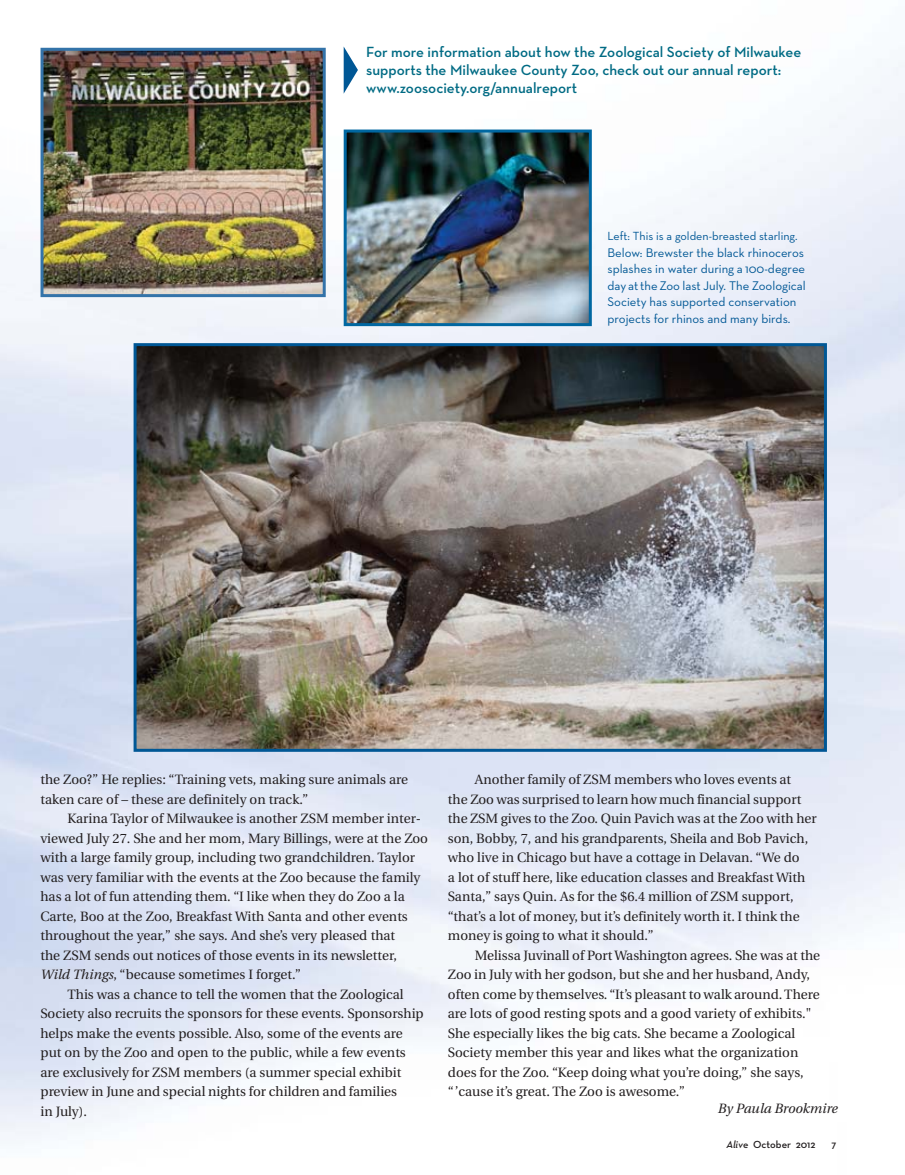
<style>
.page{position:relative;width:905px;height:1175px;background:#fff}
.page>*{position:absolute;margin:0;border:0;box-sizing:border-box;transform-origin:0 0}
.t1{font:600 15px/18px "Neutra Text";color:#006b84}
.t2{font:13.5px/19.5px "Utopia";color:#231f20}
.t3{font:italic 13.5px "Utopia";color:#231f20}
.t4{font:12.75px/16.5px "Neutra Text";color:#005795}
.t5{font:12px "Neutra Text";color:#005795}
.t6{font:600 10.5px "Neutra Text";color:#231f20}
.s1{font-style:italic}
</style>
<div class="page">
<img style="left:0;top:46px;width:904px;height:1098px">
<img style="left:0;top:71px;width:40px;height:144px">
<img style="left:138px;top:347px;width:684px;height:401px">
<div style="left:134px;top:343px;width:692px;height:409px;border:3px solid #005795"></div>
<img style="left:44px;top:52px;width:278px;height:241px">
<div style="left:40px;top:48px;width:286px;height:249px;border:3px solid #3373a9"></div>
<img style="left:348px;top:133px;width:239px;height:189px">
<div style="left:344px;top:129px;width:247px;height:197px;border:3px solid #0067a1"></div>
<svg style="left:344px;top:46px;width:14px;height:48px"></svg>
<p class="t1" style="left:366px;top:44px;width:436px">For more information about how the Zoological Society of Milwaukee supports the Milwaukee County Zoo, check out our annual report: www.zoosociety.org/annualreport</p>
<p class="t5" style="left:607px;top:231px;width:191px">Left: This is a golden-breasted starling.</p>
<p class="t4" style="left:607px;top:245px;width:200px">Below: Brewster the black rhinoceros splashes in water during a 100-degree day at the Zoo last July. The Zoological Society has supported conservation projects for rhinos and many birds.</p>
<p class="t2" style="left:40px;top:771px;width:369px">the Zoo?” He replies: “Training vets, making sure animals are taken care of – these are definitely on track.”</p>
<p class="t2" style="left:67px;top:810px;width:355px">Karina Taylor of Milwaukee is another ZSM member inter-</p>
<p class="t2" style="left:40px;top:829px;width:389px">viewed July 27. She and her mom, Mary Billings, were at the Zoo</p>
<p class="t2" style="left:40px;top:849px;width:376px">with a large family group, including two grandchildren. Taylor</p>
<p class="t2" style="left:40px;top:868px;width:381px">was very familiar with the events at the Zoo because the family</p>
<p class="t2" style="left:40px;top:888px;width:366px">has a lot of fun attending them. “I like when they do Zoo a la</p>
<p class="t2" style="left:40px;top:907px;width:369px">Carte, Boo at the Zoo, Breakfast With Santa and other events</p>
<p class="t2" style="left:40px;top:927px;width:356px">throughout the year,” she says. And she’s very pleased that</p>
<p class="t2" style="left:40px;top:946px;width:358px">the ZSM sends out notices of those events in its newsletter,</p>
<p class="t2" style="left:40px;top:966px;width:262px"><span class="s1">Wild Things</span>, “because sometimes I forget.”</p>
<p class="t2" style="left:67px;top:985px;width:338px">This was a chance to tell the women that the Zoological</p>
<p class="t2" style="left:40px;top:1005px;width:385px">Society also recruits the sponsors for these events. Sponsorship</p>
<p class="t2" style="left:40px;top:1024px;width:364px">helps make the events possible. Also, some of the events are</p>
<p class="t2" style="left:40px;top:1044px;width:367px">put on by the Zoo and open to the public, while a few events</p>
<p class="t2" style="left:40px;top:1063px;width:362px">are exclusively for ZSM members (a summer special exhibit</p>
<p class="t2" style="left:40px;top:1083px;width:358px">preview in June and special nights for children and families</p>
<p class="t2" style="left:40px;top:1102px;width:48px">in July).</p>
<p class="t2" style="left:448px;top:771px;width:370px;text-indent:27px">Another family of ZSM members who loves events at<br>the Zoo was surprised to learn how much financial support the ZSM gives to the Zoo. Quin Pavich was at the Zoo with her son, Bobby, 7, and his grandparents, Sheila and Bob Pavich, who live in Chicago but have a cottage in Delavan. “We do<br>a lot of stuff here, like education classes and Breakfast With Santa,” says Quin. As for the $6.4 million of ZSM support, “that’s a lot of money, but it’s definitely worth it. I think the money is going to what it should.”</p>
<p class="t2" style="left:448px;top:946px;width:374px;text-indent:27px">Melissa Juvinall of Port Washington agrees. She was at the Zoo in July with her godson, but she and her husband, Andy, often come by themselves. “It’s pleasant to walk around. There are lots of good resting spots and a good variety of exhibits." She especially likes the big cats. She became a Zoological Society member this year and likes what the organization does for the Zoo. “Keep doing what you’re doing,” she says, “’cause it’s great. The Zoo is awesome.”</p>
<p class="t3" style="left:717px;top:1102px;width:121px">By Paula Brookmire</p>
<p class="t6" style="left:726px;top:1140px;width:90px"><span class="s1">Alive</span> October 2012</p>
<p class="t6" style="left:831px;top:1140px;width:6px">7</p>
</div>
